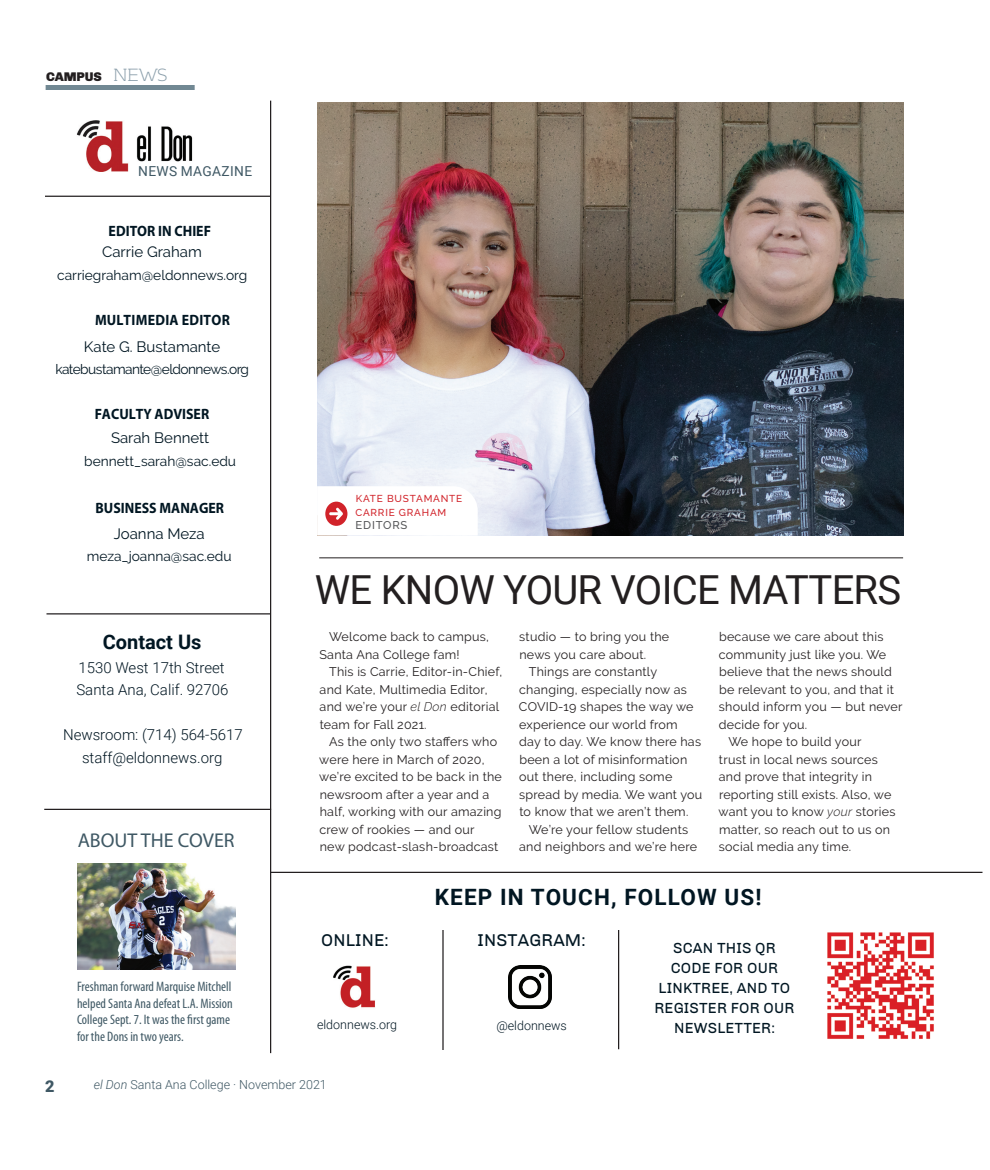
<style>
.page{position:relative;width:990px;height:1170px;background:#fff}
.page>*{position:absolute;margin:0;border:0;box-sizing:border-box;transform-origin:0 0}
.Editorial_title{font:40px "Roboto";letter-spacing:-.02em;color:#231f20}
.t1{font:700 22.5px "Roboto";letter-spacing:.05em;color:#011622}
.t2{font:20px "Myriad Pro";color:#3f5864}
.t3{font:700 20px "Roboto";color:#011622}
.t4{font:17.5px "Chivo";letter-spacing:.01em;color:#011622}
.t5{font:900 16.25px "Roboto";color:#3f5864}
.t6{font:300 15px "Roboto";color:#011622}
.t7{font:15px/20px "Chivo";letter-spacing:.01em;color:#011622;text-align:center}
.t8{font:15px "Raleway";color:#011622}
.t9{font:700 15px "Myriad Pro";color:#011622;scale:.92 1}
.t10{font:700 15px "Myriad Pro";letter-spacing:.02em;color:#011622;scale:.92 1}
.t11{font:condensed 13.75px/16.5px "Myriad Pro";color:#3f5864}
.t12{font:13.75px "Raleway";color:#011622}
.t13{font:13.75px "Raleway";letter-spacing:-.04em;color:#011622}
.t14{font:13.75px "Roboto";letter-spacing:.025em;color:#3f5864}
.t15{font:900 12.88px "Chivo";letter-spacing:-.01em;color:#231f20}
.t16{font:12.5px/17.5px "Raleway";letter-spacing:.02em;color:#231f20}
.t17{font:300 12.5px "Roboto";color:#3f5864}
.t18{font:300 12.5px "Roboto";color:#011622}
.t19{font:500 11.25px "Raleway";letter-spacing:.07em;color:#57585a}
.t20{font:500 10px "Raleway";letter-spacing:.08em;color:#d1232a}
.s1{font-family:"Kontrapunkt Bob";font-weight:300;font-size:17.62px;color:#8a9eaa}
.s2{font-weight:300;font-style:italic}
.s3{font-style:italic}
</style>
<div class="page">
<div style="left:46px;top:85px;width:149px;height:5px;background:#718893"></div>
<hr style="left:270px;top:101px;width:1px;height:952px;background:#231f20">
<hr style="left:45px;top:196px;width:225px;height:1px;background:#231f20">
<hr style="left:44px;top:809px;width:227px;height:1px;background:#231f20">
<hr style="left:270px;top:872px;width:712px;height:1px;background:#231f20">
<hr style="left:46px;top:613px;width:225px;height:2px;background:#231f20">
<img style="left:77px;top:864px;width:158px;height:106px">
<img style="left:76px;top:121px;width:117px;height:51px">
<hr style="left:442px;top:930px;width:2px;height:120px;background:#231f20">
<hr style="left:618px;top:930px;width:1px;height:119px;background:#231f20">
<img style="left:827px;top:932px;width:107px;height:107px">
<img style="left:509px;top:965px;width:43px;height:44px">
<img style="left:333px;top:965px;width:42px;height:43px">
<img style="left:317px;top:103px;width:586px;height:433px">
<hr style="left:319px;top:557px;width:584px;height:1px;background:#231f20">
<svg style="left:317px;top:486px;width:161px;height:50px"></svg>
<p class="t15" style="left:46px;top:69px;width:123px">CAMPUS <span class="s1">NEWS</span></p>
<p class="t14" style="left:138px;top:162px;width:115px">NEWS MAGAZINE</p>
<p class="t9" style="left:109px;top:221px;width:113px">EDITOR IN CHIEF</p>
<p class="t8" style="left:102px;top:243px;width:101px">Carrie Graham</p>
<p class="t12" style="left:57px;top:267px;width:192px">carriegraham@eldonnews.org</p>
<p class="t10" style="left:95px;top:310px;width:148px">MULTIMEDIA EDITOR</p>
<p class="t8" style="left:84px;top:338px;width:138px">Kate G. Bustamante</p>
<p class="t13" style="left:55px;top:362px;width:195px">katebustamante@eldonnews.org</p>
<p class="t9" style="left:95px;top:404px;width:126px">FACULTY ADVISER</p>
<p class="t8" style="left:111px;top:429px;width:100px">Sarah Bennett</p>
<p class="t12" style="left:84px;top:453px;width:153px">bennett_sarah@sac.edu</p>
<p class="t9" style="left:96px;top:498px;width:141px">BUSINESS MANAGER</p>
<p class="t8" style="left:114px;top:525px;width:92px">Joanna Meza</p>
<p class="t12" style="left:87px;top:548px;width:146px">meza_joanna@sac.edu</p>
<p class="t3" style="left:103px;top:628px;width:100px">Contact Us</p>
<p class="t6" style="left:78px;top:657px;width:148px">1530 West 17th Street</p>
<p class="t6" style="left:76px;top:679px;width:154px">Santa Ana, Calif. 92706</p>
<p class="t6" style="left:63px;top:724px;width:181px">Newsroom: (714) 564-5617</p>
<p class="t6" style="left:82px;top:747px;width:142px">staff@eldonnews.org</p>
<p class="t2" style="left:78px;top:827px;width:158px">ABOUT THE COVER</p>
<p class="t11" style="left:77px;top:979px;width:157px">Freshman forward Marquise Mitchell helped Santa Ana defeat L.A. Mission College Sept. 7. It was the first game for the Dons in two years.</p>
<p class="t20" style="left:356px;top:493px;width:108px">KATE BUSTAMANTE</p>
<p class="t20" style="left:356px;top:506px;width:92px">CARRIE GRAHAM</p>
<p class="t19" style="left:356px;top:519px;width:53px">EDITORS</p>
<p class="Editorial_title" style="left:315px;top:561px;width:588px">WE KNOW YOUR VOICE MATTERS</p>
<p class="t16" style="left:319px;top:628px;width:171px;text-indent:10px">Welcome back to campus,<br>Santa Ana College fam!</p>
<p class="t16" style="left:320px;top:663px;width:184px;text-indent:10px">This is Carrie, Editor-in-Chief, and Kate, Multimedia Editor, and we’re your <span class="s2">el Don</span> editorial team for Fall 2021.</p>
<p class="t16" style="left:319px;top:733px;width:184px;text-indent:10px">As the only two staffers who were here in March of 2020, we’re excited to be back in the newsroom after a year and a half, working with our amazing crew of rookies — and our new podcast-slash-broadcast</p>
<p class="t16" style="left:519px;top:628px;width:152px">studio — to bring you the news you care about.</p>
<p class="t16" style="left:519px;top:663px;width:185px;text-indent:10px">Things are constantly changing, especially now as<br>COVID-19 shapes the way we experience our world from<br>day to day. We know there has been a lot of misinformation out there, including some spread by media. We want you to know that we aren’t them.</p>
<p class="t16" style="left:519px;top:820px;width:179px;text-align:center">We’re your fellow students and neighbors and we’re here</p>
<p class="t16" style="left:719px;top:628px;width:185px">because we care about this community just like you. We believe that the news should be relevant to you, and that it should inform you — but never decide for you.</p>
<p class="t16" style="left:719px;top:733px;width:178px;text-indent:10px">We hope to build your<br>trust in local news sources and prove that integrity in reporting still exists. Also, we want you to know <span class="s2">your</span> stories matter, so reach out to us on social media any time.</p>
<p class="t1" style="left:435px;top:882px;width:328px">KEEP IN TOUCH, FOLLOW US!</p>
<p class="t4" style="left:321px;top:930px;width:69px">ONLINE:</p>
<p class="t4" style="left:478px;top:930px;width:110px">INSTAGRAM:</p>
<p class="t18" style="left:317px;top:1016px;width:82px">eldonnews.org</p>
<p class="t18" style="left:496px;top:1017px;width:72px">@eldonnews</p>
<p class="t7" style="left:654px;top:938px;width:142px">SCAN THIS QR<br>CODE FOR OUR<br>LINKTREE, AND TO<br>REGISTER FOR OUR<br>NEWSLETTER:</p>
<h3 class="t5" style="left:45px;top:1074px;width:11px">2</h3>
<p class="t17" style="left:94px;top:1076px;width:235px"><span class="s3">el Don</span> Santa Ana College · November 2021</p>
</div>
